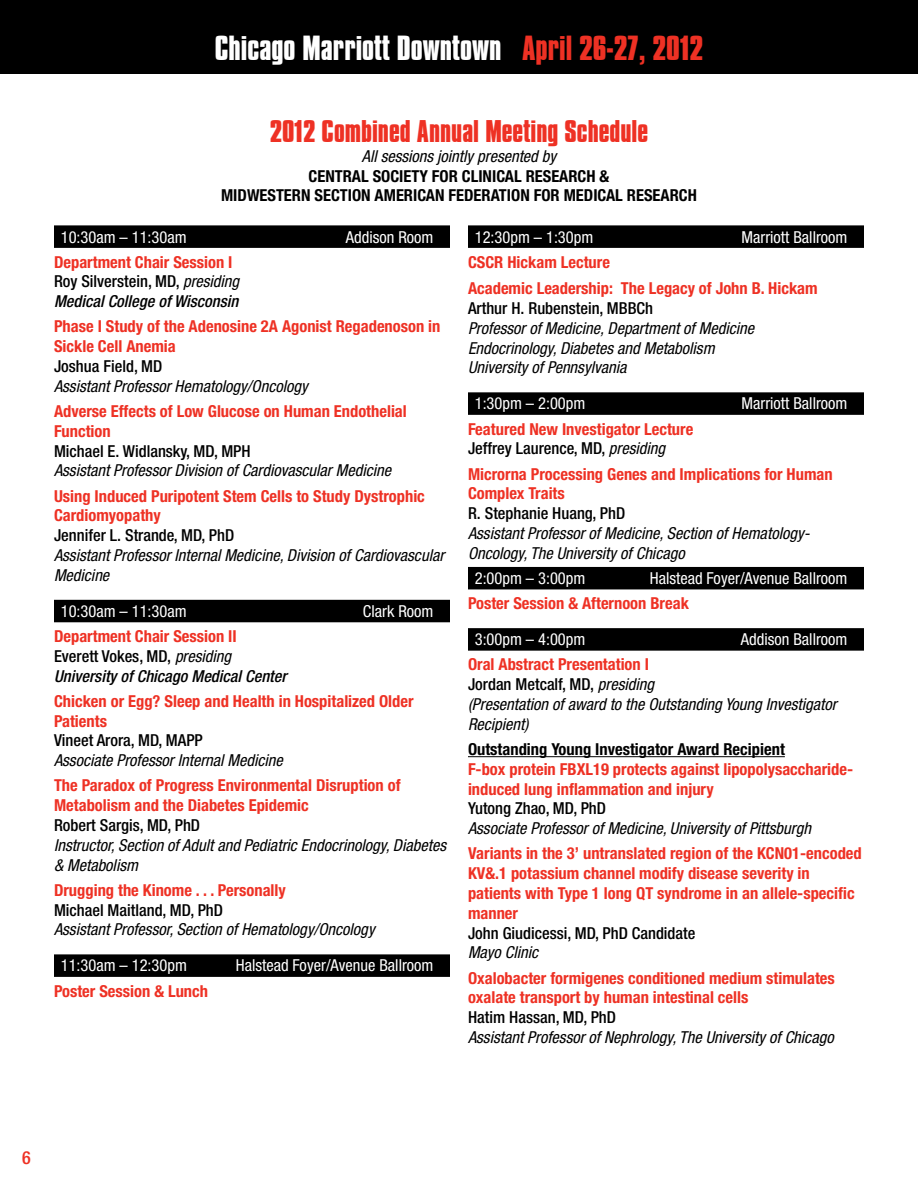
<style>
.page{position:relative;width:918px;height:1188px;background:#fff}
.page>*{position:absolute;margin:0;border:0;box-sizing:border-box;transform-origin:0 0}
.t1{font:700 30px "Compacta BT";color:#fff}
.t2{font:700 27px "Compacta BT";color:#ee3124}
.t3{font:500 condensed 18px "Helvetica Neue LT";color:#ee3124}
.t4{font:700 condensed 16.5px/19.8px "Helvetica Neue LT";color:#ee3124}
.t5{font:italic condensed 16.5px/19.8px "Helvetica Neue LT";color:#000}
.t6{font:500 condensed 16.5px "Helvetica Neue LT";color:#000}
.t7{font:condensed 16.5px "Helvetica Neue LT";color:#fff}
.t8{font:italic 500 condensed 16.5px/19.8px "Helvetica Neue LT";color:#000}
.t9{font:700 condensed 16.5px/19.8px "Helvetica Neue LT";color:#000;text-align:center}
.s1{color:#ee3124}
.s2{font-weight:500;color:#000}
.s3{font-weight:400;font-style:italic;color:#000}
.s4{font-weight:700;font-style:normal;color:#ee3124}
.s5{font-weight:500;font-style:normal}
.s6{font-style:normal}
.s7{font-weight:400}
</style>
<div class="page">
<div style="left:0;top:0;width:918px;height:74px;background:#000"></div>
<div style="left:54px;top:225px;width:396px;height:23px;background:#000"></div>
<div style="left:54px;top:600px;width:396px;height:22px;background:#000"></div>
<div style="left:54px;top:954px;width:396px;height:23px;background:#000"></div>
<div style="left:468px;top:225px;width:396px;height:23px;background:#000"></div>
<div style="left:468px;top:392px;width:396px;height:23px;background:#000"></div>
<div style="left:468px;top:567px;width:396px;height:22px;background:#000"></div>
<div style="left:468px;top:628px;width:396px;height:23px;background:#000"></div>
<hr style="left:468px;top:756px;width:317px;height:1px;background:#000">
<h1 class="t1" style="left:215px;top:29px;width:490px">Chicago Marriott Downtown <span class="s1">April 26-27, 2012</span></h1>
<h2 class="t2" style="left:270px;top:115px;width:380px">2012 Combined Annual Meeting Schedule</h2>
<p class="t5" style="left:362px;top:146px;width:196px">All sessions jointly presented by</p>
<p class="t9" style="left:221px;top:166px;width:477px">CENTRAL SOCIETY FOR CLINICAL RESEARCH &amp;<br>MIDWESTERN SECTION AMERICAN FEDERATION FOR MEDICAL RESEARCH</p>
<p class="t7" style="left:475px;top:227px;width:120px">12:30pm – 1:30pm</p>
<p class="t7" style="left:742px;top:227px;width:107px">Marriott Ballroom</p>
<p class="t4" style="left:468px;top:248px;width:351px;line-height:26.5px">CSCR Hickam Lecture<br>Academic Leadership: The Legacy of John B. Hickam</p>
<p class="t6" style="left:468px;top:298px;width:187px">Arthur H. Rubenstein, MBBCh</p>
<p class="t5" style="left:468px;top:318px;width:288px">Professor of Medicine, Department of Medicine<br>Endocrinology, Diabetes and Metabolism<br>University of Pennsylvania</p>
<p class="t7" style="left:475px;top:394px;width:112px">1:30pm – 2:00pm</p>
<p class="t7" style="left:742px;top:394px;width:107px">Marriott Ballroom</p>
<p class="t4" style="left:468px;top:419px;width:227px">Featured New Investigator Lecture<br><span class="s2">Jeffrey Laurence, MD,</span> <span class="s3">presiding</span></p>
<p class="t4" style="left:468px;top:464px;width:366px">Microrna Processing Genes and Implications for Human<br>Complex Traits</p>
<p class="t6" style="left:468px;top:504px;width:159px">R. Stephanie Huang, PhD</p>
<p class="t5" style="left:468px;top:523px;width:343px">Assistant Professor of Medicine, Section of Hematology-<br>Oncology, The University of Chicago</p>
<p class="t7" style="left:475px;top:569px;width:112px">2:00pm – 3:00pm</p>
<p class="t7" style="left:650px;top:569px;width:199px">Halstead Foyer/Avenue Ballroom</p>
<p class="t4" style="left:468px;top:593px;width:222px">Poster Session &amp; Afternoon Break</p>
<p class="t7" style="left:475px;top:630px;width:112px">3:00pm – 4:00pm</p>
<p class="t7" style="left:741px;top:630px;width:108px">Addison Ballroom</p>
<p class="t5" style="left:468px;top:655px;width:370px"><span class="s4">Oral Abstract Presentation I<br></span><span class="s5">Jordan Metcalf, MD,</span> presiding<br>(Presentation of award to the Outstanding Young Investigator Recipient)</p>
<p class="t9" style="left:468px;top:739px;width:318px">Outstanding Young Investigator Award Recipient</p>
<p class="t4" style="left:468px;top:759px;width:387px">F-box protein FBXL19 protects against lipopolysaccharide&shy;induced lung inflammation and injury</p>
<p class="t6" style="left:468px;top:799px;width:140px">Yutong Zhao, MD, PhD</p>
<p class="t5" style="left:468px;top:818px;width:345px">Associate Professor of Medicine, University of Pittsburgh</p>
<p class="t4" style="left:468px;top:843px;width:395px">Variants in the 3’ untranslated region of the KCN01-encoded KV&amp;.1 potassium channel modify disease severity in patients with Type 1 long QT syndrome in an allele-specific manner</p>
<p class="t6" style="left:468px;top:923px;width:229px">John Giudicessi, MD, PhD Candidate</p>
<p class="t5" style="left:468px;top:943px;width:72px">Mayo Clinic</p>
<p class="t4" style="left:468px;top:968px;width:368px">Oxalobacter formigenes conditioned medium stimulates oxalate transport by human intestinal cells</p>
<p class="t6" style="left:468px;top:1008px;width:150px">Hatim Hassan, MD, PhD</p>
<p class="t5" style="left:468px;top:1027px;width:367px">Assistant Professor of Nephrology, The University of Chicago</p>
<p class="t7" style="left:61px;top:227px;width:127px">10:30am – 11:30am</p>
<p class="t7" style="left:346px;top:227px;width:89px">Addison Room</p>
<p class="t8" style="left:54px;top:252px;width:187px"><span class="s4">Department Chair Session I<br></span><span class="s6">Roy Silverstein, MD,</span> <span class="s7">presiding<br></span>Medical College of Wisconsin</p>
<p class="t4" style="left:54px;top:317px;width:388px">Phase I Study of the Adenosine 2A Agonist Regadenoson in<br>Sickle Cell Anemia</p>
<p class="t6" style="left:54px;top:356px;width:110px">Joshua Field, MD</p>
<p class="t5" style="left:54px;top:376px;width:255px">Assistant Professor Hematology/Oncology</p>
<p class="t4" style="left:54px;top:401px;width:354px">Adverse Effects of Low Glucose on Human Endothelial<br>Function</p>
<p class="t6" style="left:54px;top:441px;width:198px">Michael E. Widlansky, MD, MPH</p>
<p class="t5" style="left:54px;top:461px;width:339px">Assistant Professor Division of Cardiovascular Medicine</p>
<p class="t4" style="left:54px;top:486px;width:372px">Using Induced Puripotent Stem Cells to Study Dystrophic<br>Cardiomyopathy</p>
<p class="t6" style="left:54px;top:526px;width:182px">Jennifer L. Strande, MD, PhD</p>
<p class="t5" style="left:54px;top:545px;width:392px">Assistant Professor Internal Medicine, Division of Cardiovascular<br>Medicine</p>
<p class="t7" style="left:61px;top:602px;width:127px">10:30am – 11:30am</p>
<p class="t7" style="left:363px;top:602px;width:72px">Clark Room</p>
<p class="t8" style="left:54px;top:626px;width:234px"><span class="s4">Department Chair Session II<br></span><span class="s6">Everett Vokes, MD,</span> <span class="s7">presiding<br></span>University of Chicago Medical Center</p>
<p class="t4" style="left:54px;top:691px;width:361px">Chicken or Egg? Sleep and Health in Hospitalized Older<br>Patients</p>
<p class="t6" style="left:54px;top:731px;width:150px">Vineet Arora, MD, MAPP</p>
<p class="t5" style="left:54px;top:750px;width:230px">Associate Professor Internal Medicine</p>
<p class="t4" style="left:54px;top:775px;width:348px">The Paradox of Progress Environmental Disruption of<br>Metabolism and the Diabetes Epidemic</p>
<p class="t6" style="left:54px;top:815px;width:148px">Robert Sargis, MD, PhD</p>
<p class="t5" style="left:54px;top:835px;width:394px">Instructor, Section of Adult and Pediatric Endocrinology, Diabetes &amp; Metabolism</p>
<p class="t4" style="left:54px;top:880px;width:233px">Drugging the Kinome . . . Personally</p>
<p class="t6" style="left:54px;top:900px;width:171px">Michael Maitland, MD, PhD</p>
<p class="t5" style="left:54px;top:920px;width:322px">Assistant Professor, Section of Hematology/Oncology</p>
<p class="t7" style="left:61px;top:956px;width:128px">11:30am – 12:30pm</p>
<p class="t7" style="left:236px;top:956px;width:199px">Halstead Foyer/Avenue Ballroom</p>
<p class="t4" style="left:54px;top:981px;width:156px">Poster Session &amp; Lunch</p>
<p class="t3" style="left:22px;top:1147px;width:10px">6</p>
</div>
